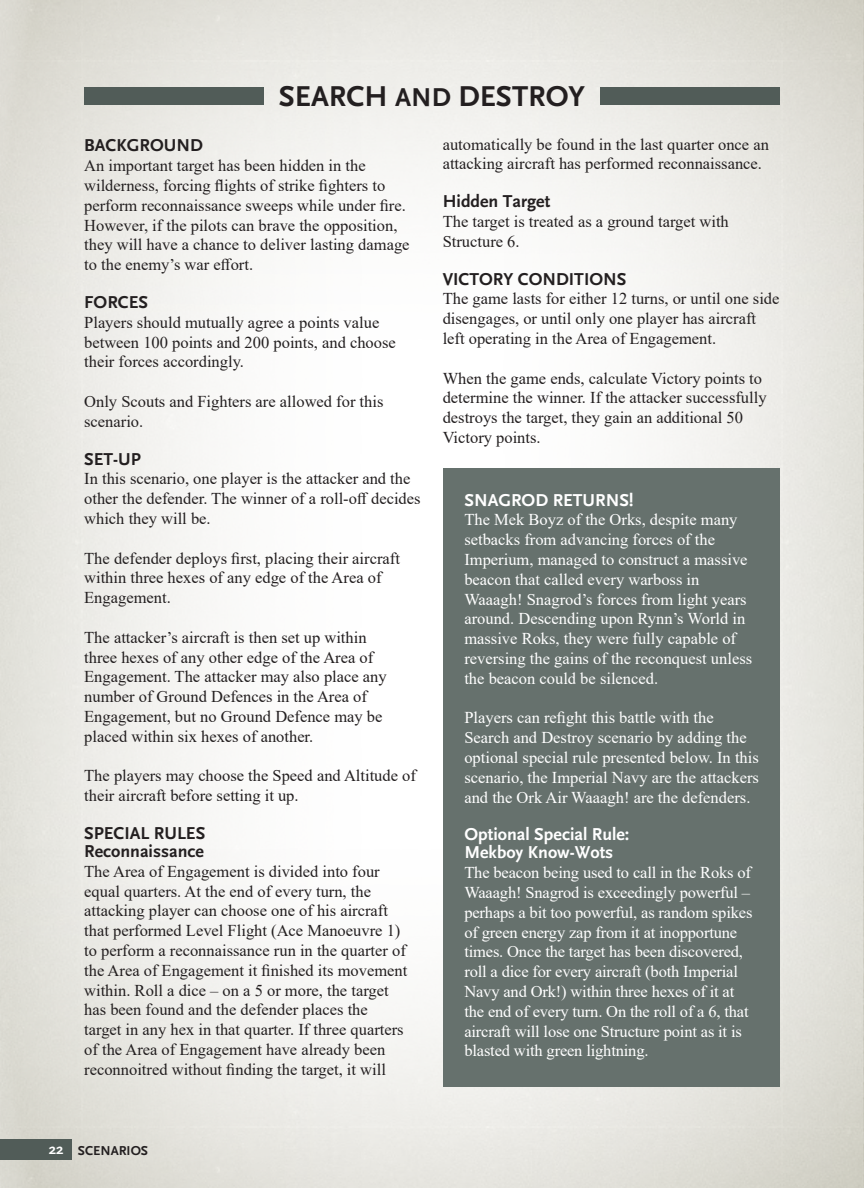
<style>
.page{position:relative;width:864px;height:1188px;background:#fff}
.page>*{position:absolute;margin:0;border:0;box-sizing:border-box;transform-origin:0 0}
.t1{font:700 30px "Scala Sans";color:#231f20}
.t2{font:700 18px "Scala Sans";color:#231f20}
.t3{font:700 18px "Scala Sans";color:#fff}
.t4{font:16.5px/19.8px "Times New Roman";color:#231f20}
.t5{font:16.5px/19.8px "Times New Roman";color:#fff}
.t6{font:700 13.5px "Scala Sans";color:#231f20}
.s1{font-size:27px}
.s2{font-size:15px;color:#fff}
</style>
<div class="page">
<img style="left:443px;top:421px;width:421px;height:346px">
<img style="left:0;top:767px;width:864px;height:421px">
<img style="left:0;top:0;width:863px;height:421px">
<div style="left:0;top:1139px;width:71px;height:21px;background:#515c58"></div>
<hr style="left:863px;top:0;width:1px;height:741px;background:#66716d">
<div style="left:84px;top:87px;width:180px;height:17px;background:#515c58"></div>
<div style="left:600px;top:87px;width:180px;height:17px;background:#515c58"></div>
<div style="left:443px;top:469px;width:337px;height:618px;background:#66716d"></div>
<p class="t1" style="left:279px;top:80px;width:308px">SEARCH <span class="s1">AND</span> DESTROY</p>
<p class="t2" style="left:84px;top:136px;width:120px">BACKGROUND</p>
<p class="t4" style="left:84px;top:155px;width:327px">An important target has been hidden in the wilderness, forcing flights of strike fighters to perform reconnaissance sweeps while under fire.<br>However, if the pilots can brave the opposition, they will have a chance to deliver lasting damage to the enemy’s war effort.</p>
<p class="t2" style="left:84px;top:293px;width:65px">FORCES</p>
<p class="t4" style="left:84px;top:312px;width:313px">Players should mutually agree a points value between 100 points and 200 points, and choose their forces accordingly.</p>
<p class="t4" style="left:84px;top:391px;width:301px">Only Scouts and Fighters are allowed for this scenario.</p>
<p class="t2" style="left:84px;top:449px;width:58px">SET-UP</p>
<p class="t4" style="left:84px;top:469px;width:338px">In this scenario, one player is the attacker and the other the defender. The winner of a roll-off decides which they will be.</p>
<p class="t4" style="left:84px;top:548px;width:317px">The defender deploys first, placing their aircraft within three hexes of any edge of the Area of<br>Engagement.</p>
<p class="t4" style="left:84px;top:627px;width:304px">The attacker’s aircraft is then set up within three hexes of any other edge of the Area of Engagement. The attacker may also place any number of Ground Defences in the Area of Engagement, but no Ground Defence may be placed within six hexes of another.</p>
<p class="t4" style="left:84px;top:766px;width:333px">The players may choose the Speed and Altitude of their aircraft before setting it up.</p>
<p class="t2" style="left:84px;top:824px;width:123px">SPECIAL RULES</p>
<p class="t2" style="left:84px;top:842px;width:121px">Reconnaissance</p>
<p class="t4" style="left:84px;top:861px;width:325px">The Area of Engagement is divided into four equal quarters. At the end of every turn, the attacking player can choose one of his aircraft that performed Level Flight (Ace Manoeuvre 1) to perform a reconnaissance run in the quarter of the Area of Engagement it finished its movement within. Roll a dice – on a 5 or more, the target has been found and the defender places the target in any hex in that quarter. If three quarters of the Area of Engagement have already been reconnoitred without finding the target, it will</p>
<p class="t4" style="left:443px;top:134px;width:328px">automatically be found in the last quarter once an attacking aircraft has performed reconnaissance.</p>
<p class="t2" style="left:443px;top:192px;width:109px">Hidden Target</p>
<p class="t4" style="left:443px;top:211px;width:288px">The target is treated as a ground target with<br>Structure 6.</p>
<p class="t2" style="left:443px;top:269px;width:185px">VICTORY CONDITIONS</p>
<p class="t4" style="left:443px;top:289px;width:338px">The game lasts for either 12 turns, or until one side disengages, or until only one player has aircraft left operating in the Area of Engagement.</p>
<p class="t4" style="left:443px;top:368px;width:325px">When the game ends, calculate Victory points to determine the winner. If the attacker successfully destroys the target, they gain an additional 50<br>Victory points.</p>
<p class="t3" style="left:464px;top:490px;width:171px">SNAGROD RETURNS!</p>
<p class="t5" style="left:464px;top:510px;width:289px">The Mek Boyz of the Orks, despite many setbacks from advancing forces of the Imperium, managed to construct a massive beacon that called every warboss in Waaagh! Snagrod’s forces from light years around. Descending upon Rynn’s World in massive Roks, they were fully capable of reversing the gains of the reconquest unless the beacon could be silenced.</p>
<p class="t5" style="left:464px;top:708px;width:296px">Players can refight this battle with the Search and Destroy scenario by adding the optional special rule presented below. In this scenario, the Imperial Navy are the attackers and the Ork Air Waaagh! are the defenders.</p>
<p class="t3" style="left:464px;top:825px;width:166px">Optional Special Rule:</p>
<p class="t3" style="left:464px;top:843px;width:150px">Mekboy Know-Wots</p>
<p class="t5" style="left:464px;top:862px;width:290px">The beacon being used to call in the Roks of Waaagh! Snagrod is exceedingly powerful – perhaps a bit too powerful, as random spikes of green energy zap from it at inopportune times. Once the target has been discovered, roll a dice for every aircraft (both Imperial Navy and Ork!) within three hexes of it at the end of every turn. On the roll of a 6, that aircraft will lose one Structure point as it is blasted with green lightning.</p>
<p class="t6" style="left:49px;top:1143px;width:101px"><span class="s2">22</span> SCENARIOS</p>
</div>
